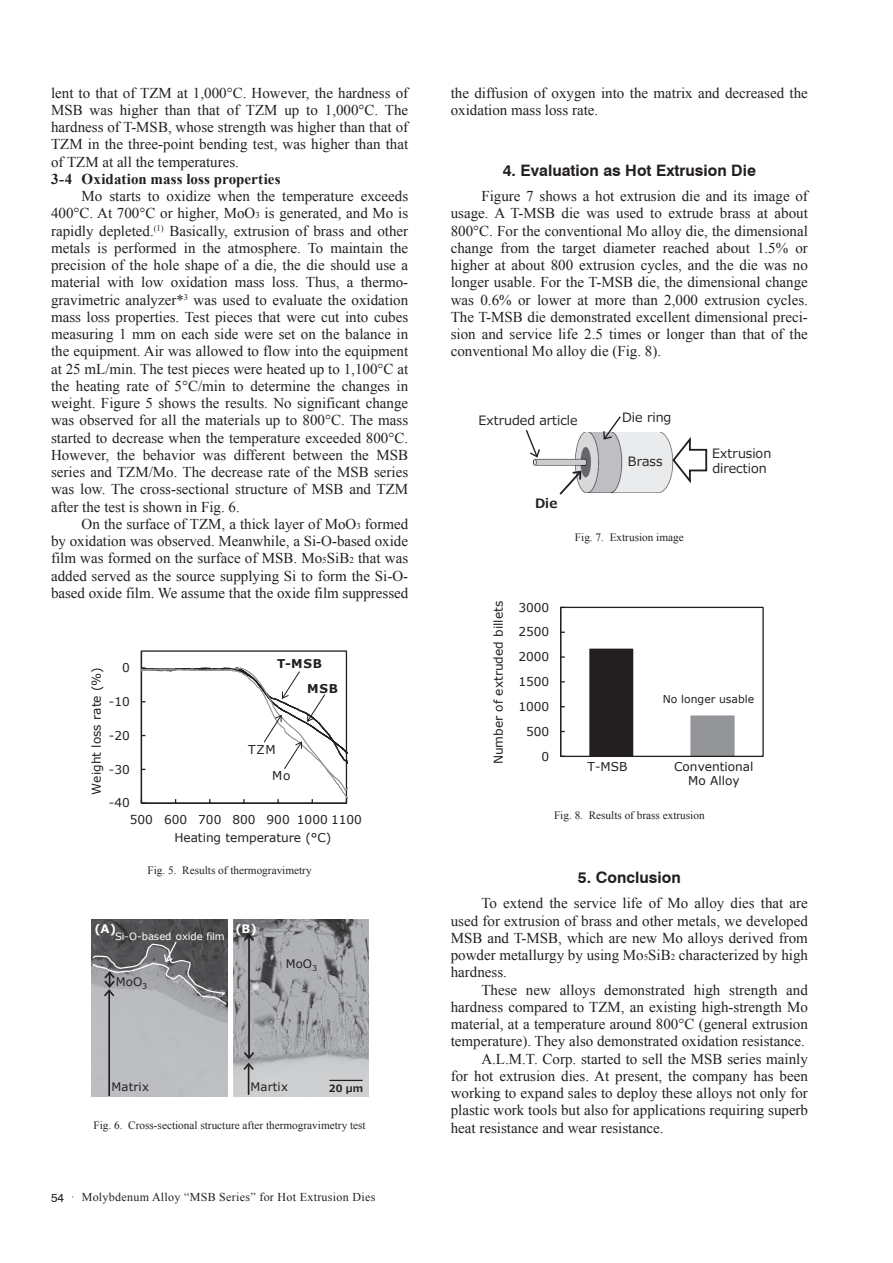
<style>
.page{position:relative;width:893px;height:1263px;background:#fff}
.page>*{position:absolute;margin:0;border:0;box-sizing:border-box;transform-origin:0 0}
.t1{font:700 15.75px "Swiss 721 BT";color:#231f20}
.t2{font:15px/17.2px "Times New Roman";color:#231f20;text-align:justify}
.t3{font:700 15px "Times New Roman";letter-spacing:.005em;color:#231f20}
.t4{font:12.9px/15.1px "Meiryo";color:#231f20}
.t5{font:700 12.9px "Meiryo";color:#231f20}
.t6{font:12.15px/25.5px "Verdana";color:#231f20}
.t7{font:700 12.15px/25px "Verdana";letter-spacing:.065em;color:#231f20}
.t8{font:12px "Times New Roman";letter-spacing:.025em;color:#231f20}
.t9{font:11.7px "Verdana";letter-spacing:.005em;color:#231f20}
.t10{font:700 11.7px "Verdana";color:#fff}
.t11{font:11.25px "Times New Roman";color:#231f20}
.t12{font:10.8px "Verdana";color:#231f20}
.t13{font:10.05px "Verdana";letter-spacing:-.015em;color:#fff}
.t14{font:700 10.05px "Meiryo";color:#231f20}
.s1{font-size:9px}
.s2{font-family:"Swiss 721 BT"}
</style>
<div class="page">
<hr style="left:141px;top:651px;width:1px;height:152px;background:#231f20">
<svg style="left:141px;top:666px;width:207px;height:138px"></svg>
<img style="left:233px;top:920px;width:136px;height:176px">
<img style="left:92px;top:920px;width:135px;height:176px">
<hr style="left:108px;top:990px;width:2px;height:106px;background:#231f20">
<hr style="left:248px;top:1064px;width:1px;height:31px;background:#231f20">
<hr style="left:248px;top:935px;width:2px;height:123px;background:#231f20">
<svg style="left:242px;top:932px;width:14px;height:10px"></svg>
<svg style="left:242px;top:1051px;width:14px;height:20px"></svg>
<svg style="left:91px;top:937px;width:137px;height:69px;background:#7f7f82"></svg>
<hr style="left:329px;top:1080px;width:34px;height:1px;background:#231f20">
<img style="left:534px;top:432px;width:137px;height:61px">
<svg style="left:671px;top:437px;width:37px;height:47px"></svg>
<svg style="left:602px;top:416px;width:20px;height:25px"></svg>
<svg style="left:558px;top:469px;width:25px;height:26px"></svg>
<svg style="left:525px;top:429px;width:16px;height:30px"></svg>
<div style="left:590px;top:649px;width:43px;height:107px;background:#231f20"></div>
<div style="left:589px;top:649px;width:44px;height:108px;border:1px solid #231f20"></div>
<div style="left:691px;top:716px;width:43px;height:40px;background:#939598"></div>
<div style="left:690px;top:715px;width:45px;height:42px;border:1px solid #939598"></div>
<div style="left:560px;top:607px;width:204px;height:150px;border:1px solid #231f20"></div>
<p class="t2" style="left:51px;top:84px;width:359px">lent to that of TZM at 1,000°C. However, the hardness of MSB was higher than that of TZM up to 1,000°C. The hardness of T-MSB, whose strength was higher than that of TZM in the three-point bending test, was higher than that of TZM at all the temperatures.</p>
<p class="t3" style="left:51px;top:168px;width:231px">3-4 Oxidation mass loss properties</p>
<p class="t2" style="left:51px;top:187px;width:359px;text-indent:31px">Mo starts to oxidize when the temperature exceeds 400°C. At 700°C or higher, MoO<span class="s1">3</span> is generated, and Mo is rapidly depleted.<sup>(1)</sup> Basically, extrusion of brass and other metals is performed in the atmosphere. To maintain the precision of the hole shape of a die, the die should use a material with low oxidation mass loss. Thus, a thermo&shy;gravimetric analyzer*<sup>3</sup> was used to evaluate the oxidation mass loss properties. Test pieces that were cut into cubes measuring 1 mm on each side were set on the balance in the equipment. Air was allowed to flow into the equipment at 25 mL/min. The test pieces were heated up to 1,100°C at the heating rate of 5°C/min to determine the changes in weight. Figure 5 shows the results. No significant change was observed for all the materials up to 800°C. The mass started to decrease when the temperature exceeded 800°C.<br>However, the behavior was different between the MSB series and TZM/Mo. The decrease rate of the MSB series was low. The cross-sectional structure of MSB and TZM after the test is shown in Fig. 6.</p>
<p class="t2" style="left:51px;top:515px;width:359px;text-indent:31px">On the surface of TZM, a thick layer of MoO<span class="s1">3</span> formed by oxidation was observed. Meanwhile, a Si-O-based oxide film was formed on the surface of MSB. Mo<span class="s1">5</span>SiB<span class="s1">2</span> that was added served as the source supplying Si to form the Si-O&shy;based oxide film. We assume that the oxide film suppressed</p>
<p class="t6" style="left:122px;top:655px;width:9px">0</p>
<p class="t6" style="left:83px;top:794px;width:129px;rotate:-90deg">Weight loss rate (%)</p>
<p class="t6" style="left:109px;top:689px;width:22px">-10</p>
<p class="t6" style="left:109px;top:722px;width:22px">-20</p>
<p class="t6" style="left:109px;top:756px;width:22px">-30</p>
<p class="t6" style="left:109px;top:790px;width:22px">-40</p>
<p class="t7" style="left:307px;top:651px;width:32px;text-indent:-30px">T-MSB<br>MSB</p>
<p class="t6" style="left:272px;top:737px;width:20px;text-indent:-24px">TZM<br>Mo</p>
<p class="t6" style="left:130px;top:806px;width:234px">500 600 700 800 900 1000 1100</p>
<p class="t6" style="left:174px;top:824px;width:158px">Heating temperature (°C)</p>
<p class="t11" style="left:148px;top:862px;width:166px">Fig. 5. Results of thermogravimetry</p>
<p class="t10" style="left:94px;top:921px;width:23px">(A)</p>
<p class="t10" style="left:235px;top:921px;width:23px">(B)</p>
<p class="t13" style="left:115px;top:930px;width:111px">Si-O-based oxide film</p>
<p class="t9" style="left:116px;top:974px;width:33px">MoO<sub>3</sub></p>
<p class="t9" style="left:286px;top:956px;width:33px">MoO<sub>3</sub></p>
<p class="t9" style="left:111px;top:1079px;width:39px">Matrix</p>
<p class="t9" style="left:250px;top:1079px;width:39px">Martix</p>
<p class="t14" style="left:329px;top:1081px;width:36px">20 μm</p>
<p class="t11" style="left:94px;top:1118px;width:274px">Fig. 6. Cross-sectional structure after thermogravimetry test</p>
<p class="t8" style="left:51px;top:1189px;width:326px"><span class="s2">54</span> · Molybdenum Alloy “MSB Series” for Hot Extrusion Dies</p>
<p class="t2" style="left:451px;top:84px;width:359px">the diffusion of oxygen into the matrix and decreased the oxidation mass loss rate.</p>
<p class="t1" style="left:503px;top:161px;width:255px">4. Evaluation as Hot Extrusion Die</p>
<p class="t2" style="left:451px;top:187px;width:359px;text-indent:31px">Figure 7 shows a hot extrusion die and its image of usage. A T-MSB die was used to extrude brass at about 800°C. For the conventional Mo alloy die, the dimensional change from the target diameter reached about 1.5% or higher at about 800 extrusion cycles, and the die was no longer usable. For the T-MSB die, the dimensional change was 0.6% or lower at more than 2,000 extrusion cycles.<br>The T-MSB die demonstrated excellent dimensional preci&shy;sion and service life 2.5 times or longer than that of the conventional Mo alloy die (Fig. 8).</p>
<p class="t4" style="left:478px;top:413px;width:101px">Extruded article</p>
<p class="t5" style="left:535px;top:494px;width:24px">Die</p>
<p class="t4" style="left:622px;top:410px;width:51px">Die ring</p>
<p class="t4" style="left:628px;top:454px;width:36px">Brass</p>
<p class="t4" style="left:712px;top:446px;width:61px">Extrusion direction</p>
<p class="t11" style="left:575px;top:530px;width:110px">Fig. 7. Extrusion image</p>
<p class="t6" style="left:485px;top:764px;width:165px;rotate:-90deg">Number of extruded billets</p>
<p class="t6" style="left:518px;top:594px;width:32px">3000</p>
<p class="t6" style="left:518px;top:619px;width:32px">2500</p>
<p class="t6" style="left:518px;top:644px;width:32px">2000</p>
<p class="t6" style="left:518px;top:669px;width:32px">1500</p>
<p class="t6" style="left:518px;top:693px;width:32px">1000</p>
<p class="t6" style="left:526px;top:718px;width:25px">500</p>
<p class="t6" style="left:541px;top:743px;width:9px">0</p>
<p class="t12" style="left:663px;top:692px;width:93px">No longer usable</p>
<p class="t6" style="left:588px;top:754px;width:41px">T-MSB</p>
<p class="t6" style="left:674px;top:759px;width:81px;line-height:14.5px;text-align:center">Conventional<br>Mo Alloy</p>
<p class="t11" style="left:554px;top:808px;width:152px">Fig. 8. Results of brass extrusion</p>
<p class="t1" style="left:578px;top:868px;width:104px">5. Conclusion</p>
<p class="t2" style="left:451px;top:894px;width:359px;text-indent:31px">To extend the service life of Mo alloy dies that are used for extrusion of brass and other metals, we developed MSB and T-MSB, which are new Mo alloys derived from powder metallurgy by using Mo<span class="s1">5</span>SiB<span class="s1">2</span> characterized by high hardness.</p>
<p class="t2" style="left:481px;top:981px;width:328px">These new alloys demonstrated high strength and</p>
<p class="t2" style="left:451px;top:998px;width:359px">hardness compared to TZM, an existing high-strength Mo</p>
<p class="t2" style="left:451px;top:1015px;width:359px">material, at a temperature around 800°C (general extrusion</p>
<p class="t2" style="left:451px;top:1032px;width:356px">temperature). They also demonstrated oxidation resistance.</p>
<p class="t2" style="left:481px;top:1050px;width:328px">A.L.M.T. Corp. started to sell the MSB series mainly</p>
<p class="t2" style="left:451px;top:1067px;width:359px">for hot extrusion dies. At present, the company has been</p>
<p class="t2" style="left:451px;top:1084px;width:359px">working to expand sales to deploy these alloys not only for</p>
<p class="t2" style="left:451px;top:1101px;width:359px">plastic work tools but also for applications requiring superb</p>
<p class="t2" style="left:451px;top:1119px;width:214px">heat resistance and wear resistance.</p>
</div>
